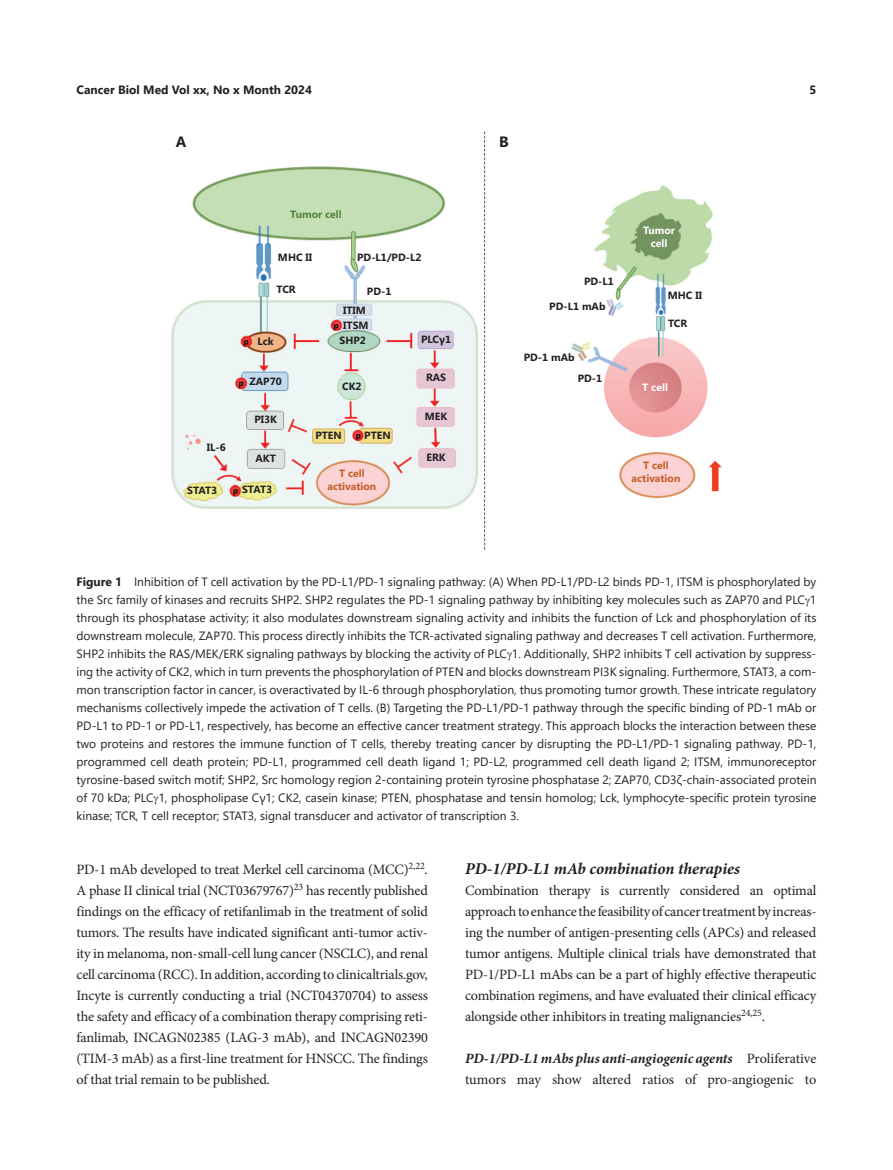
<style>
.page{position:relative;width:893px;height:1170px;background:#fff}
.page>*{position:absolute;margin:0;border:0;box-sizing:border-box;transform-origin:0 0}
.t1{font:italic 700 16.5px "Minion Pro";letter-spacing:-.005em;color:#231f20}
.t2{font:700 15px "Segoe UI";color:#231f20}
.t3{font:14.25px/21px "Minion Pro";letter-spacing:-.015em;color:#231f20;text-align:justify}
.t4{font:12px/18px "Segoe UI";color:#231f20;text-align:justify}
.t5{font:700 12px "Segoe UI";color:#231f20}
.t6{font:700 10.5px/15px "Segoe UI";color:#231f20}
.t7{font:700 10.5px/12.6px "Segoe UI";color:#c55c27;text-align:center}
.t8{font:700 10.5px/12.6px "Segoe UI";color:#fff;text-align:center}
.t9{font:700 10.5px "Segoe UI";color:#52823b}
.s1{font-weight:700}
.s2{font-weight:700;font-style:italic}
</style>
<div class="page">
<img style="left:171px;top:131px;width:551px;height:419px">
<p class="t5" style="left:77px;top:78px;width:237px">Cancer Biol Med Vol xx, No x Month 2024</p>
<p class="t5" style="left:809px;top:78px;width:8px">5</p>
<p class="t2" style="left:176px;top:131px;width:12px">A</p>
<p class="t2" style="left:499px;top:131px;width:11px">B</p>
<p class="t9" style="left:290px;top:206px;width:53px">Tumor cell</p>
<p class="t6" style="left:278px;top:249px;width:36px">MHC II</p>
<p class="t6" style="left:357px;top:249px;width:66px">PD-L1/PD-L2</p>
<p class="t6" style="left:277px;top:281px;width:21px">TCR</p>
<p class="t6" style="left:367px;top:283px;width:26px">PD-1</p>
<p class="t6" style="left:343px;top:302px;width:27px">ITIM<br>ITSM</p>
<p class="t6" style="left:584px;top:273px;width:31px">PD-L1</p>
<p class="t6" style="left:549px;top:298px;width:58px">PD-L1 mAb</p>
<p class="t8" style="left:643px;top:223px;width:33px">Tumor cell</p>
<p class="t6" style="left:668px;top:287px;width:36px">MHC II</p>
<p class="t6" style="left:668px;top:315px;width:21px">TCR</p>
<p class="t6" style="left:207px;top:439px;width:20px">IL-6</p>
<p class="t6" style="left:257px;top:333px;width:18px">Lck</p>
<p class="t6" style="left:249px;top:373px;width:34px">ZAP70</p>
<p class="t6" style="left:254px;top:411px;width:24px">PI3K</p>
<p class="t6" style="left:255px;top:450px;width:22px">AKT</p>
<p class="t6" style="left:187px;top:482px;width:32px">STAT3</p>
<p class="t6" style="left:242px;top:481px;width:32px">STAT3</p>
<p class="t6" style="left:340px;top:332px;width:28px">SHP2</p>
<p class="t6" style="left:342px;top:378px;width:21px">CK2</p>
<p class="t6" style="left:421px;top:331px;width:32px">PLCγ1</p>
<p class="t6" style="left:426px;top:369px;width:22px">RAS</p>
<p class="t6" style="left:524px;top:349px;width:52px">PD-1 mAb</p>
<p class="t6" style="left:578px;top:370px;width:26px">PD-1</p>
<p class="t8" style="left:642px;top:380px;width:27px">T cell</p>
<p class="t6" style="left:425px;top:408px;width:24px">MEK</p>
<p class="t6" style="left:426px;top:449px;width:21px">ERK</p>
<p class="t6" style="left:315px;top:427px;width:28px">PTEN</p>
<p class="t6" style="left:364px;top:427px;width:28px">PTEN</p>
<p class="t7" style="left:327px;top:466px;width:50px">T cell activation</p>
<p class="t7" style="left:632px;top:458px;width:50px">T cell activation</p>
<p class="t4" style="left:77px;top:572px;width:741px"><span class="s1">Figure 1</span> Inhibition of T cell activation by the PD-L1/PD-1 signaling pathway: (A) When PD-L1/PD-L2 binds PD-1, ITSM is phosphorylated by the Src family of kinases and recruits SHP2. SHP2 regulates the PD-1 signaling pathway by inhibiting key molecules such as ZAP70 and PLC 1 through its phosphatase activity; it also modulates downstream signaling activity and inhibits the function of Lck and phosphorylation of its downstream molecule, ZAP70. This process directly inhibits the TCR-activated signaling pathway and decreases T cell activation. Furthermore, SHP2 inhibits the RAS/MEK/ERK signaling pathways by blocking the activity of PLC 1. Additionally, SHP2 inhibits T cell activation by suppress&shy;ing the activity of CK2, which in turn prevents the phosphorylation of PTEN and blocks downstream PI3K signaling. Furthermore, STAT3, a com&shy;mon transcription factor in cancer, is overactivated by IL-6 through phosphorylation, thus promoting tumor growth. These intricate regulatory mechanisms collectively impede the activation of T cells. (B) Targeting the PD-L1/PD-1 pathway through the specific binding of PD-1 mAb or PD-L1 to PD-1 or PD-L1, respectively, has become an effective cancer treatment strategy. This approach blocks the interaction between these two proteins and restores the immune function of T cells, thereby treating cancer by disrupting the PD-L1/PD-1 signaling pathway. PD-1, programmed cell death protein; PD-L1, programmed cell death ligand 1; PD-L2, programmed cell death ligand 2; ITSM, immunoreceptor tyrosine-based switch motif; SHP2, Src homology region 2-containing protein tyrosine phosphatase 2; ZAP70, CD3ζ-chain-associated protein of 70 kDa; PLC 1, phospholipase Cγ1; CK2, casein kinase; PTEN, phosphatase and tensin homolog; Lck, lymphocyte-specific protein tyrosine kinase; TCR, T cell receptor; STAT3, signal transducer and activator of transcription 3.</p>
<p class="t3" style="left:77px;top:858px;width:353px">PD-1 mAb developed to treat Merkel cell carcinoma (MCC)<sup>2,22</sup>.<br>A phase II clinical trial (NCT03679767)<sup>23</sup> has recently published findings on the efficacy of retifanlimab in the treatment of solid tumors. The results have indicated significant anti-tumor activ&shy;ity in melanoma, non-small-cell lung cancer (NSCLC), and renal cell carcinoma (RCC). In addition, according to clinicaltrials.gov, Incyte is currently conducting a trial (NCT04370704) to assess the safety and efficacy of a combination therapy comprising reti&shy;fanlimab, INCAGN02385 (LAG-3 mAb), and INCAGN02390 (TIM-3 mAb) as a first-line treatment for HNSCC. The findings of that trial remain to be published.</p>
<h1 class="t1" style="left:465px;top:856px;width:276px">PD-1/PD-L1 mAb combination therapies</h1>
<p class="t3" style="left:465px;top:879px;width:353px">Combination therapy is currently considered an optimal approach to enhance the feasibility of cancer treatment by increas&shy;ing the number of antigen-presenting cells (APCs) and released tumor antigens. Multiple clinical trials have demonstrated that PD-1/PD-L1 mAbs can be a part of highly effective therapeutic combination regimens, and have evaluated their clinical efficacy alongside other inhibitors in treating malignancies<sup>24,25</sup>.</p>
<p class="t3" style="left:465px;top:1047px;width:353px"><span class="s2">PD-1/PD-L1 mAbs plus anti-angiogenic agents</span> Proliferative tumors may show altered ratios of pro-angiogenic to</p>
</div>
